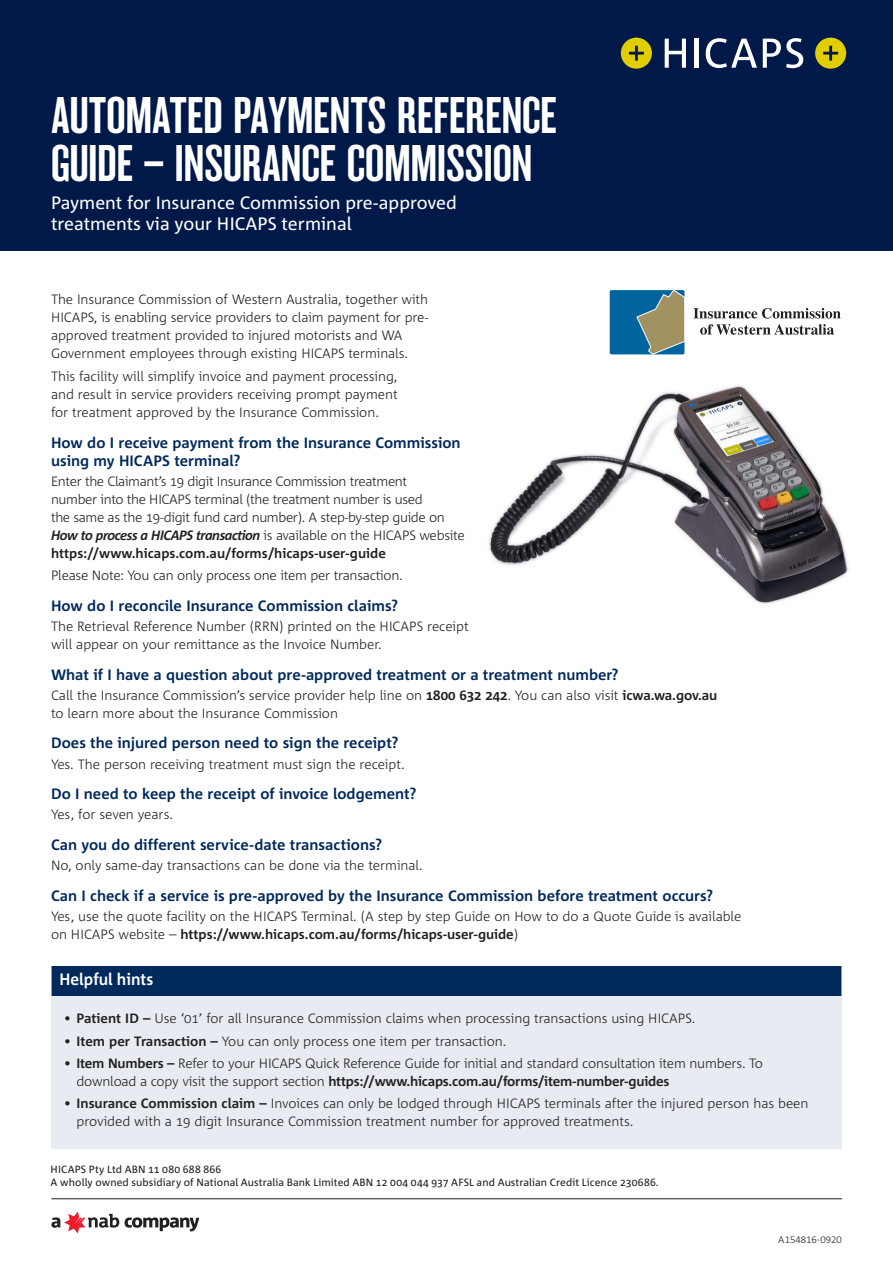
<style>
.page{position:relative;width:893px;height:1263px;background:#fff}
.page>*{position:absolute;margin:0;border:0;box-sizing:border-box;transform-origin:0 0}
.t1{font:48px/48px "NAB Impact";color:#fff}
.t2{font:18px/21px "Corpid C1";color:#fff}
.t3{font:700 16.5px "Corpid";color:#fff;scale:.95 1}
.t4{font:700 15px/18px "Corpid";color:#00295c}
.t5{font:300 13.5px/18px "Corpid";letter-spacing:-.01em;color:#231f20}
.t6{font:300 13.5px/18px "Corpid";letter-spacing:-.03em;color:#231f20}
.t7{font:10.5px/12.8px "Corpid";letter-spacing:.01em;color:#231f20}
.t8{font:300 9.75px "Corpid Caps";color:#231f20}
.s1{font-weight:700;font-style:italic}
.s2{font-weight:700}
</style>
<div class="page">
<div style="left:0;top:0;width:893px;height:250px;background:#001948"></div>
<svg style="left:665px;top:39px;width:21px;height:29px"></svg>
<hr style="left:695px;top:39px;width:4px;height:29px;background:#fff">
<svg style="left:706px;top:38px;width:51px;height:30px"></svg>
<svg style="left:763px;top:38px;width:40px;height:30px"></svg>
<div style="left:621px;top:38px;width:31px;height:31px;background:#e1ce01;border-radius:50%"></div>
<svg style="left:629px;top:46px;width:15px;height:15px"></svg>
<div style="left:815px;top:38px;width:31px;height:31px;background:#e1ce01;border-radius:50%"></div>
<svg style="left:823px;top:46px;width:15px;height:15px"></svg>
<img style="left:489px;top:385px;width:360px;height:219px">
<div style="left:51px;top:966px;width:791px;height:30px;background:#00295c"></div>
<hr style="left:51px;top:966px;width:1px;height:30px;background:#fff">
<div style="left:51px;top:996px;width:790px;height:152px;background:#e8ebf2"></div>
<svg style="left:125px;top:1217px;width:74px;height:14px"></svg>
<svg style="left:51px;top:1212px;width:68px;height:21px"></svg>
<hr style="left:51px;top:1198px;width:791px;height:1px;background:#231f20">
<div style="left:610px;top:290px;width:74px;height:64px;background:#00649e;border-radius:2px"></div>
<svg style="left:636px;top:290px;width:49px;height:65px"></svg>
<svg style="left:693px;top:308px;width:148px;height:27px"></svg>
<h1 class="t1" style="left:51px;top:95px;width:507px">AUTOMATED PAYMENTS REFERENCE<br>GUIDE – INSURANCE COMMISSION</h1>
<h2 class="t2" style="left:51px;top:191px;width:407px">Payment for Insurance Commission pre-approved treatments via your HICAPS terminal</h2>
<p class="t5" style="left:51px;top:291px;width:379px">The Insurance Commission of Western Australia, together with HICAPS, is enabling service providers to claim payment for pre&shy;approved treatment provided to injured motorists and WA Government employees through existing HICAPS terminals.</p>
<p class="t5" style="left:51px;top:367px;width:348px;text-align:justify">This facility will simplify invoice and payment processing, and result in service providers receiving prompt payment for treatment approved by the Insurance Commission.</p>
<p class="t4" style="left:51px;top:433px;width:411px">How do I receive payment from the Insurance Commission using my HICAPS terminal?</p>
<p class="t6" style="left:51px;top:472px;width:415px">Enter the Claimant’s 19 digit Insurance Commission treatment<br>number into the HICAPS terminal (the treatment number is used<br>the same as the 19-digit fund card number). A step-by-step guide on <span class="s1">How to process a HICAPS transaction</span> is available on the HICAPS website <span class="s2">https://www.hicaps.com.au/forms/hicaps-user-guide</span></p>
<p class="t5" style="left:51px;top:566px;width:353px">Please Note: You can only process one item per transaction.</p>
<p class="t4" style="left:51px;top:597px;width:349px">How do I reconcile Insurance Commission claims?</p>
<p class="t5" style="left:51px;top:617px;width:419px">The Retrieval Reference Number (RRN) printed on the HICAPS receipt will appear on your remittance as the Invoice Number.</p>
<p class="t4" style="left:51px;top:665px;width:569px">What if I have a question about pre-approved treatment or a treatment number?</p>
<p class="t5" style="left:51px;top:686px;width:668px">Call the Insurance Commission’s service provider help line on <span class="s2">1800 632 242</span>. You can also visit <span class="s2">icwa.wa.gov.au </span>to learn more about the Insurance Commission</p>
<p class="t4" style="left:51px;top:734px;width:349px">Does the injured person need to sign the receipt?</p>
<p class="t5" style="left:51px;top:755px;width:355px">Yes. The person receiving treatment must sign the receipt.</p>
<p class="t4" style="left:51px;top:785px;width:367px">Do I need to keep the receipt of invoice lodgement?</p>
<p class="t5" style="left:51px;top:806px;width:124px">Yes, for seven years.</p>
<p class="t4" style="left:51px;top:836px;width:333px">Can you do different service-date transactions?</p>
<p class="t5" style="left:51px;top:857px;width:373px">No, only same-day transactions can be done via the terminal.</p>
<p class="t4" style="left:51px;top:887px;width:664px">Can I check if a service is pre-approved by the Insurance Commission before treatment occurs?</p>
<p class="t5" style="left:51px;top:908px;width:692px">Yes, use the quote facility on the HICAPS Terminal. (A step by step Guide on How to do a Quote Guide is available on HICAPS website – <span class="s2">https://www.hicaps.com.au/forms/hicaps-user-guide</span>)</p>
<p class="t3" style="left:60px;top:970px;width:100px">Helpful hints</p>
<p class="t5" style="left:64px;top:1010px;width:633px">• <span class="s2">Patient ID –</span> Use ‘01’ for all Insurance Commission claims when processing transactions using HICAPS.</p>
<p class="t5" style="left:64px;top:1032px;width:444px">• <span class="s2">Item per Transaction –</span> You can only process one item per transaction.</p>
<p class="t5" style="left:77px;top:1054px;width:688px;text-indent:-13px">• <span class="s2">Item Numbers –</span> Refer to your HICAPS Quick Reference Guide for initial and standard consultation item numbers. To download a copy visit the support section <span class="s2">https://www.hicaps.com.au/forms/item-number-guides</span></p>
<p class="t5" style="left:77px;top:1094px;width:733px;text-indent:-13px">• <span class="s2">Insurance Commission claim –</span> Invoices can only be lodged through HICAPS terminals after the injured person has been provided with a 19 digit Insurance Commission treatment number for approved treatments.</p>
<p class="t7" style="left:51px;top:1163px;width:610px">HICAPS Pty Ltd ABN 11 080 688 866<br>A wholly owned subsidiary of National Australia Bank Limited ABN 12 004 044 937 AFSL and Australian Credit Licence 230686.</p>
<p class="t8" style="left:778px;top:1234px;width:65px">A154816-0920</p>
</div>
